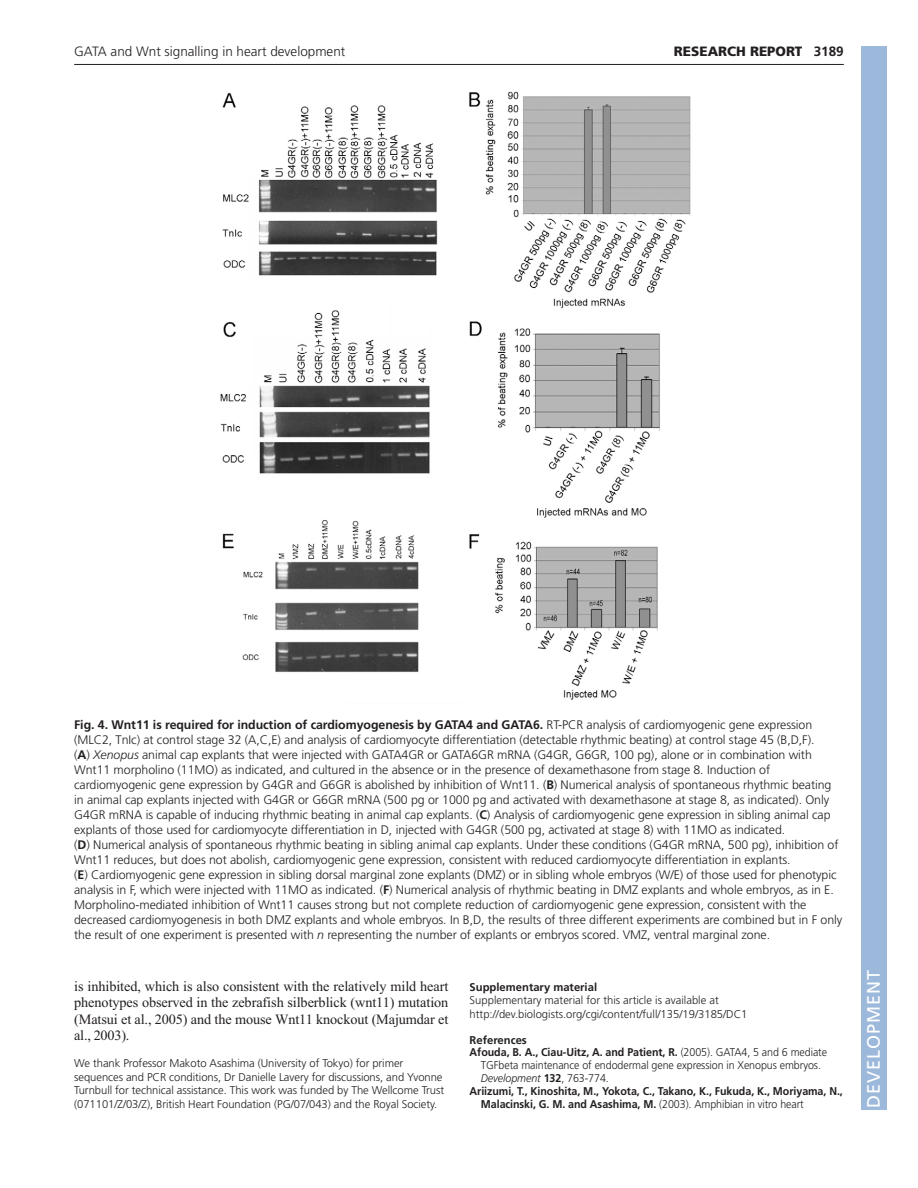
<style>
.page{position:relative;width:918px;height:1188px;background:#fff}
.page>*{position:absolute;margin:0;border:0;box-sizing:border-box;transform-origin:0 0}
.t1{font:18px "Frutiger LT Std";letter-spacing:.055em;color:#fff}
.t2{font:14.25px/16.5px "Times New Roman";letter-spacing:-.005em;color:#231f20;text-align:justify}
.t3{font:300 13.5px "Frutiger LT Std";color:#231f20}
.t4{font:900 13.5px "Frutiger LT Std";color:#231f20}
.t5{font:300 12.3px/15px "Frutiger LT Std";letter-spacing:-.005em;color:#231f20}
.t6{font:300 11.25px/13.5px "Frutiger LT Std";letter-spacing:-.005em;color:#231f20}
.t7{font:700 11.25px "Frutiger LT Std";letter-spacing:-.005em;color:#231f20;scale:.95 1}
.t8{font:300 11.25px "Frutiger LT Std";letter-spacing:-.005em;color:#231f20;scale:.95 1}
.t9{font:700 11.25px "Frutiger LT Std";letter-spacing:-.005em;color:#231f20}
.t10{font:italic 300 11.25px "Frutiger LT Std";letter-spacing:-.005em;color:#231f20;scale:.95 1}
.s1{font-weight:700}
.s2{font-style:italic}
.s3{font-weight:300}
.s4{font-weight:700;font-style:normal}
.s5{font-style:normal}
</style>
<div class="page">
<hr style="left:74px;top:64px;width:770px;height:1px;background:#231f20">
<img style="left:220px;top:91px;width:471px;height:609px">
<div style="left:861px;top:46px;width:25px;height:1064px;background:#9cb9db"></div>
<p class="t3" style="left:74px;top:46px;width:273px">GATA and Wnt signalling in heart development</p>
<p class="t4" style="left:674px;top:46px;width:171px">RESEARCH REPORT <span class="s1">3189</span></p>
<p class="t5" style="left:74px;top:718px;width:770px"><span class="s1">Fig. 4. Wnt11 is required for induction of cardiomyogenesis by GATA4 and GATA6.</span> RT-PCR analysis of cardiomyogenic gene expression (MLC2, TnIc) at control stage 32 (A,C,E) and analysis of cardiomyocyte differentiation (detectable rhythmic beating) at control stage 45 (B,D,F).<br>(<span class="s1">A</span>) <span class="s2">Xenopus</span> animal cap explants that were injected with GATA4GR or GATA6GR mRNA (G4GR, G6GR, 100 pg), alone or in combination with Wnt11 morpholino (11MO) as indicated, and cultured in the absence or in the presence of dexamethasone from stage 8. Induction of cardiomyogenic gene expression by G4GR and G6GR is abolished by inhibition of Wnt11. (<span class="s1">B</span>) Numerical analysis of spontaneous rhythmic beating in animal cap explants injected with G4GR or G6GR mRNA (500 pg or 1000 pg and activated with dexamethasone at stage 8, as indicated). Only G4GR mRNA is capable of inducing rhythmic beating in animal cap explants. (<span class="s1">C</span>) Analysis of cardiomyogenic gene expression in sibling animal cap explants of those used for cardiomyocyte differentiation in D, injected with G4GR (500 pg, activated at stage 8) with 11MO as indicated.<br>(<span class="s1">D</span>) Numerical analysis of spontaneous rhythmic beating in sibling animal cap explants. Under these conditions (G4GR mRNA, 500 pg), inhibition of Wnt11 reduces, but does not abolish, cardiomyogenic gene expression, consistent with reduced cardiomyocyte differentiation in explants.<br>(<span class="s1">E</span>) Cardiomyogenic gene expression in sibling dorsal marginal zone explants (DMZ) or in sibling whole embryos (W/E) of those used for phenotypic analysis in F, which were injected with 11MO as indicated. (<span class="s1">F</span>) Numerical analysis of rhythmic beating in DMZ explants and whole embryos, as in E.<br>Morpholino-mediated inhibition of Wnt11 causes strong but not complete reduction of cardiomyogenic gene expression, consistent with the decreased cardiomyogenesis in both DMZ explants and whole embryos. In B,D, the results of three different experiments are combined but in F only the result of one experiment is presented with <span class="s2">n</span> representing the number of explants or embryos scored. VMZ, ventral marginal zone.</p>
<p class="t2" style="left:74px;top:979px;width:376px">is inhibited, which is also consistent with the relatively mild heart phenotypes observed in the zebrafish silberblick (wnt11) mutation (Matsui et al., 2005) and the mouse Wnt11 knockout (Majumdar et al., 2003).</p>
<p class="t6" style="left:74px;top:1058px;width:371px">We thank Professor Makoto Asashima (University of Tokyo) for primer sequences and PCR conditions, Dr Danielle Lavery for discussions, and Yvonne Turnbull for technical assistance. This work was funded by The Wellcome Trust (071101/Z/03/Z), British Heart Foundation (PG/07/043) and the Royal Society.</p>
<p class="t9" style="left:470px;top:982px;width:129px">Supplementary material</p>
<p class="t6" style="left:470px;top:995px;width:279px">Supplementary material for this article is available at http://dev.biologists.org/cgi/content/full/135/19/3185/DC1</p>
<p class="t9" style="left:470px;top:1035px;width:59px">References</p>
<p class="t7" style="left:470px;top:1048px;width:378px">Afouda, B. A., Ciau-Uitz, A. and Patient, R. <span class="s3">(2005). GATA4, 5 and 6 mediate</span></p>
<p class="t8" style="left:481px;top:1061px;width:360px">TGFbeta maintenance of endodermal gene expression in Xenopus embryos.</p>
<p class="t10" style="left:481px;top:1072px;width:136px">Development <span class="s4">132</span><span class="s5">, 763-774.</span></p>
<p class="t7" style="left:470px;top:1087px;width:394px">Ariizumi, T., Kinoshita, M., Yokota, C., Takano, K., Fukuda, K., Moriyama, N.,</p>
<p class="t7" style="left:481px;top:1099px;width:342px">Malacinski, G. M. and Asashima, M. <span class="s3">(2003). Amphibian in vitro heart</span></p>
<h1 class="t1" style="left:863px;top:1108px;width:140px;rotate:-90deg">DEVELOPMENT</h1>
</div>
